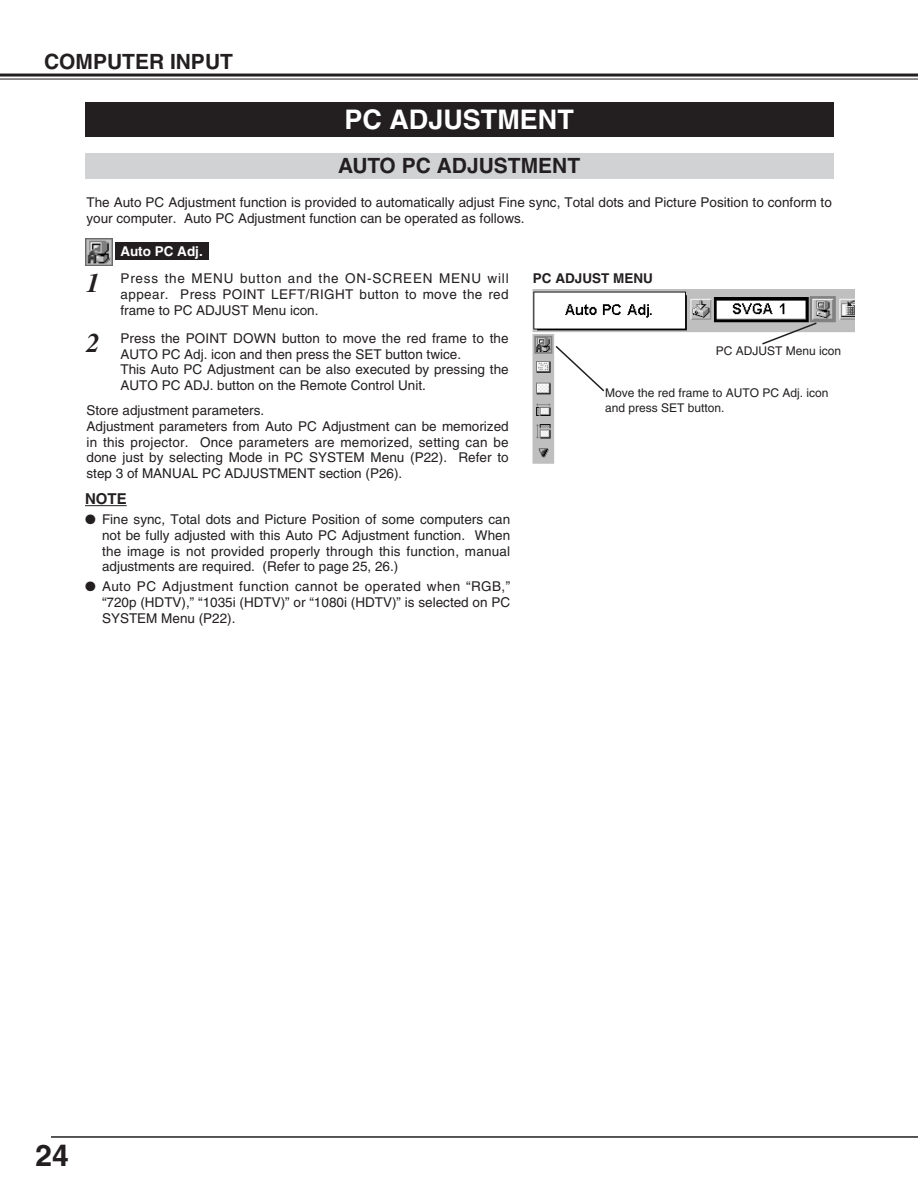
<style>
.page{position:relative;width:918px;height:1188px;background:#fff}
.page>*{position:absolute;margin:0;border:0;box-sizing:border-box;transform-origin:0 0}
.t1{font:700 30px "Helvetica";color:#231f20}
.t2{font:700 27px "Helvetica";color:#fff}
.t3{font:italic 700 27px "Times";color:#231f20}
.t4{font:700 21px "Helvetica";color:#231f20}
.t5{font:700 15px "Helvetica";color:#231f20}
.t6{font:13.5px/15.8px "Helvetica";color:#231f20}
.t7{font:700 13.5px "Helvetica";color:#231f20}
.t8{font:700 13.5px "Helvetica";color:#fff}
.t9{font:12px/15px "Helvetica";color:#231f20}
.s1{font-family:"Times";font-weight:700;font-style:italic;font-size:27px}
</style>
<div class="page">
<hr style="left:0;top:74px;width:918px;height:3px;background:#231f20">
<hr style="left:0;top:79px;width:918px;height:1px;background:#231f20">
<hr style="left:51px;top:1136px;width:867px;height:2px;background:#231f20">
<div style="left:85px;top:102px;width:748px;height:34px;background:#231f20"></div>
<div style="left:85px;top:153px;width:748px;height:26px;background:#d1d2d4"></div>
<img style="left:532px;top:289px;width:322px;height:175px">
<svg style="left:554px;top:344px;width:52px;height:49px"></svg>
<div style="left:115px;top:242px;width:93px;height:17px;background:#231f20"></div>
<div style="left:85px;top:238px;width:28px;height:28px;background:#6a6a6a"></div>
<img style="left:86px;top:239px;width:26px;height:26px">
<svg style="left:761px;top:321px;width:57px;height:25px"></svg>
<hr style="left:85px;top:505px;width:42px;height:1px;background:#231f20">
<h3 class="t4" style="left:44px;top:53px;width:190px">COMPUTER INPUT</h3>
<h2 class="t2" style="left:344px;top:110px;width:231px">PC ADJUSTMENT</h2>
<h3 class="t4" style="left:338px;top:158px;width:243px">AUTO PC ADJUSTMENT</h3>
<p class="t6" style="left:87px;top:195px;width:747px">The Auto PC Adjustment function is provided to automatically adjust Fine sync, Total dots and Picture Position to conform to your computer. Auto PC Adjustment function can be operated as follows.</p>
<h2 class="t3" style="left:87px;top:274px;width:15px">1</h2>
<p class="t8" style="left:120px;top:246px;width:84px">Auto PC Adj.</p>
<p class="t6" style="left:121px;top:272px;width:390px;text-align:justify">Press the MENU button and the ON-SCREEN MENU will appear. Press POINT LEFT/RIGHT button to move the red frame to PC ADJUST Menu icon.</p>
<p class="t6" style="left:121px;top:332px;width:390px;text-indent:-34px"><span class="s1">2</span> Press the POINT DOWN button to move the red frame to the AUTO PC Adj. icon and then press the SET button twice.<br>This Auto PC Adjustment can be also executed by pressing the AUTO PC ADJ. button on the Remote Control Unit.</p>
<p class="t6" style="left:87px;top:404px;width:424px">Store adjustment parameters.<br>Adjustment parameters from Auto PC Adjustment can be memorized in this projector. Once parameters are memorized, setting can be done just by selecting Mode in PC SYSTEM Menu (P22). Refer to step 3 of MANUAL PC ADJUSTMENT section (P26).</p>
<p class="t5" style="left:85px;top:493px;width:43px">NOTE</p>
<p class="t6" style="left:102px;top:513px;width:410px;text-align:justify;text-indent:-17px">● Fine sync, Total dots and Picture Position of some computers can not be fully adjusted with this Auto PC Adjustment function. When the image is not provided properly through this function, manual adjustments are required. (Refer to page 25, 26.)</p>
<p class="t6" style="left:102px;top:580px;width:410px;text-align:justify;text-indent:-17px">● Auto PC Adjustment function cannot be operated when “RGB,” “720p (HDTV),” “1035i (HDTV)” or “1080i (HDTV)” is selected on PC SYSTEM Menu (P22).</p>
<p class="t7" style="left:533px;top:274px;width:121px">PC ADJUST MENU</p>
<p class="t9" style="left:716px;top:344px;width:127px">PC ADJUST Menu icon</p>
<p class="t9" style="left:605px;top:386px;width:225px">Move the red frame to AUTO PC Adj. icon and press SET button.</p>
<h1 class="t1" style="left:36px;top:1145px;width:35px">24</h1>
</div>
